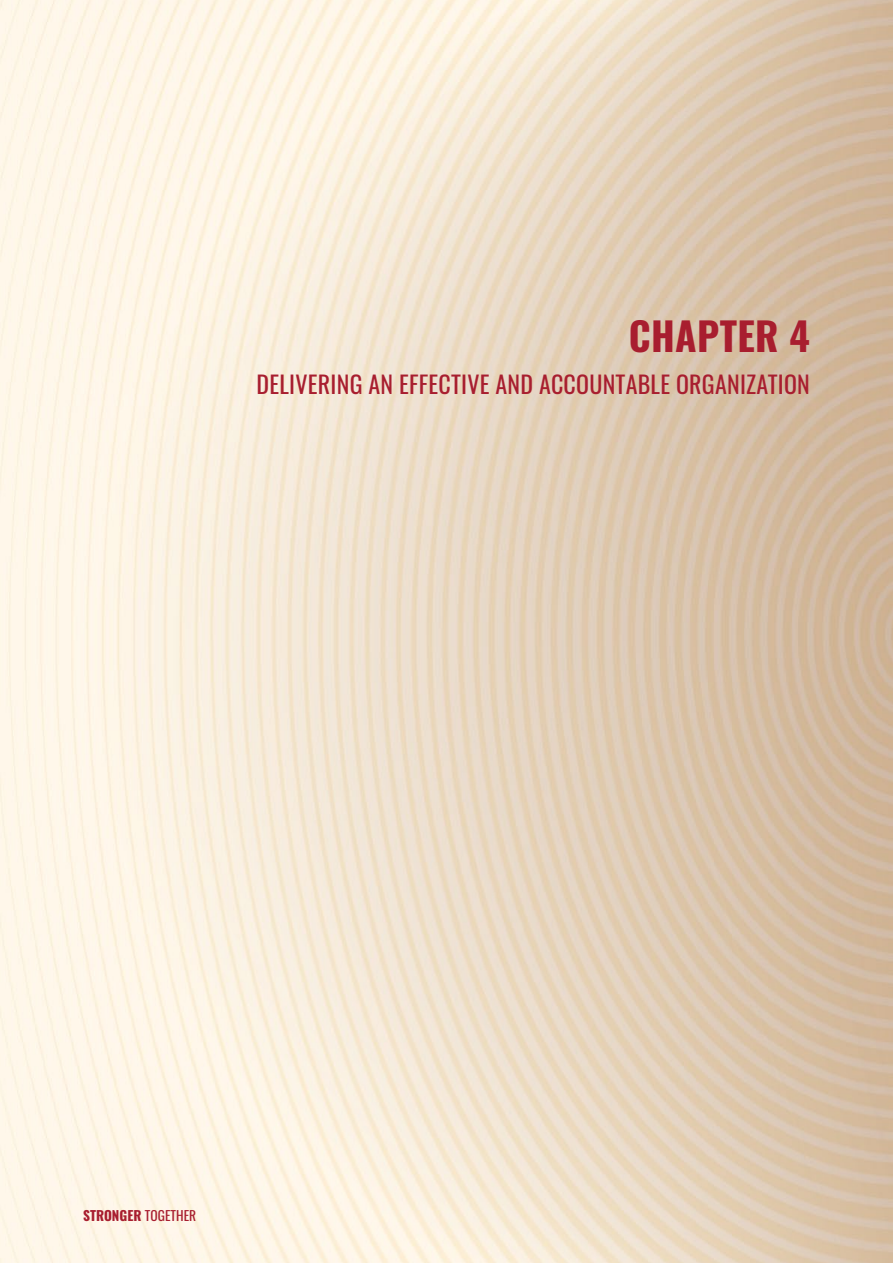
<style>
.page{position:relative;width:893px;height:1263px;background:#fff}
.page>*{position:absolute;margin:0;border:0;box-sizing:border-box;transform-origin:0 0}
.t1{font:700 39px "Oswald";letter-spacing:.01em;color:#a81e2f}
.t2{font:24px "Oswald";letter-spacing:.01em;color:#a81e2f}
.t3{font:700 13.5px "Oswald";color:#a81e2f}
.s1{font-weight:400}
</style>
<div class="page">
<img style="left:0;top:0;width:893px;height:1263px">
<h1 class="t1" style="left:629px;top:316px;width:183px">CHAPTER 4</h1>
<p class="t2" style="left:257px;top:363px;width:555px">DELIVERING AN EFFECTIVE AND ACCOUNTABLE ORGANIZATION</p>
<p class="t3" style="left:83px;top:1208px;width:115px">STRONGER <span class="s1">TOGETHER</span></p>
</div>
